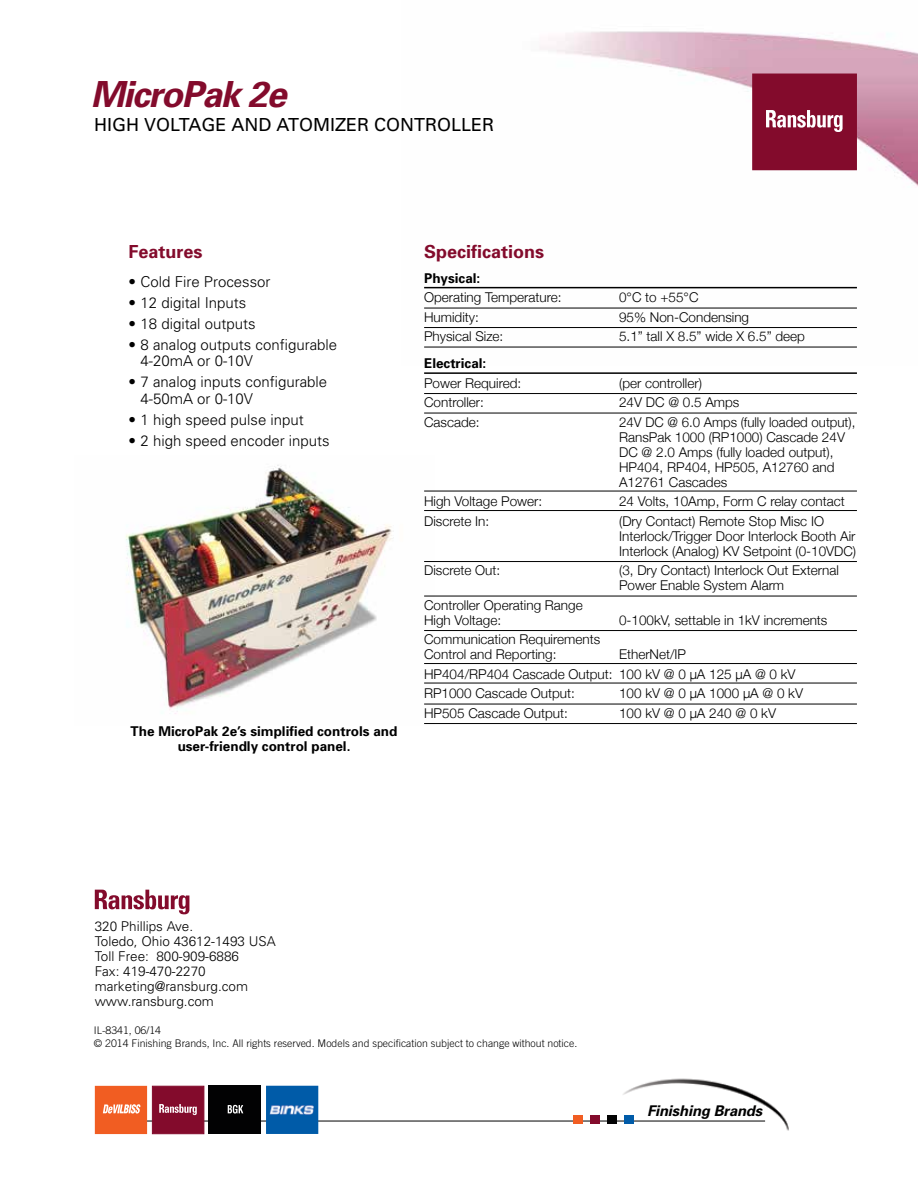
<style>
.page{position:relative;width:918px;height:1188px;background:#fff}
.page>*{position:absolute;margin:0;border:0;box-sizing:border-box;transform-origin:0 0}
.t1{font:italic 700 36px "Univers";letter-spacing:-.04em;color:#830b2c}
.t2{font:18px "Univers";color:#000}
.t3{font:700 18px "Univers";color:#830b2c}
.t4{font:300 15px/16.5px "Univers";color:#000}
.t5{font:italic 700 14.7px "Univers";letter-spacing:-.01em;color:#000}
.t6{font:300 13.5px/15px "Helvetica Neue";color:#000}
.t7{font:300 13.5px/15px "Univers";color:#000}
.t8{font:700 13.5px/15px "Univers";color:#000;text-align:center}
.t9{font:300 10.5px/12.6px "Trade Gothic";color:#000}
</style>
<div class="page">
<img style="left:424px;top:31px;width:494px;height:316px">
<img style="left:126px;top:465px;width:308px;height:260px">
<svg style="left:95px;top:890px;width:94px;height:24px"></svg>
<div style="left:752px;top:74px;width:105px;height:96px;background:#830b2c"></div>
<svg style="left:766px;top:110px;width:77px;height:22px"></svg>
<hr style="left:424px;top:287px;width:433px;height:1px;background:#000">
<hr style="left:424px;top:308px;width:433px;height:1px;background:#000">
<hr style="left:424px;top:327px;width:433px;height:1px;background:#000">
<hr style="left:424px;top:347px;width:433px;height:1px;background:#000">
<hr style="left:424px;top:372px;width:433px;height:2px;background:#000">
<hr style="left:424px;top:393px;width:433px;height:1px;background:#000">
<hr style="left:424px;top:413px;width:433px;height:1px;background:#000">
<hr style="left:424px;top:491px;width:433px;height:1px;background:#000">
<hr style="left:424px;top:510px;width:433px;height:1px;background:#000">
<hr style="left:424px;top:561px;width:433px;height:1px;background:#000">
<hr style="left:424px;top:596px;width:433px;height:1px;background:#000">
<hr style="left:424px;top:630px;width:433px;height:1px;background:#000">
<hr style="left:424px;top:663px;width:433px;height:1px;background:#000">
<hr style="left:424px;top:683px;width:433px;height:1px;background:#000">
<hr style="left:424px;top:704px;width:433px;height:1px;background:#000">
<hr style="left:424px;top:723px;width:433px;height:1px;background:#000">
<img style="left:619px;top:1078px;width:170px;height:53px">
<hr style="left:99px;top:1121px;width:666px;height:1px;background:#000">
<div style="left:574px;top:1116px;width:9px;height:8px;background:#f15d22"></div>
<div style="left:591px;top:1116px;width:9px;height:8px;background:#830b2c"></div>
<div style="left:607px;top:1116px;width:10px;height:8px;background:#020203"></div>
<div style="left:209px;top:1086px;width:52px;height:48px;background:#020203"></div>
<svg style="left:228px;top:1105px;width:15px;height:9px"></svg>
<div style="left:95px;top:1086px;width:52px;height:48px;background:#f15d22"></div>
<svg style="left:103px;top:1104px;width:38px;height:10px"></svg>
<div style="left:266px;top:1086px;width:52px;height:48px;background:#005ba8"></div>
<div style="left:624px;top:1116px;width:10px;height:8px;background:#005ba8"></div>
<div style="left:152px;top:1086px;width:52px;height:48px;background:#830b2c;border:1px solid #830b2c"></div>
<svg style="left:159px;top:1104px;width:38px;height:11px"></svg>
<img style="left:270px;top:1106px;width:43px;height:8px">
<h1 class="t1" style="left:91px;top:72px;width:197px">MicroPak 2e</h1>
<h2 class="t2" style="left:94px;top:114px;width:402px">HIGH VOLTAGE AND ATOMIZER CONTROLLER</h2>
<h2 class="t3" style="left:129px;top:240px;width:76px">Features</h2>
<h2 class="t3" style="left:424px;top:240px;width:122px">Specifications</h2>
<p class="t4" style="left:129px;top:273px;width:144px">• Cold Fire Processor</p>
<p class="t4" style="left:129px;top:294px;width:119px">• 12 digital Inputs</p>
<p class="t4" style="left:129px;top:315px;width:129px">• 18 digital outputs</p>
<p class="t4" style="left:141px;top:336px;width:198px;text-indent:-12px">• 8 analog outputs configurable<br>4-20mA or 0-10V</p>
<p class="t4" style="left:141px;top:373px;width:188px;text-indent:-12px">• 7 analog inputs configurable<br>4-50mA or 0-10V</p>
<p class="t4" style="left:129px;top:411px;width:177px">• 1 high speed pulse input</p>
<p class="t4" style="left:129px;top:432px;width:203px">• 2 high speed encoder inputs</p>
<p class="t8" style="left:131px;top:723px;width:268px">The MicroPak 2e’s simplified controls and user-friendly control panel.</p>
<p class="t8" style="left:424px;top:270px;width:58px">Physical:</p>
<p class="t6" style="left:424px;top:289px;width:139px">Operating Temperature:</p>
<p class="t6" style="left:619px;top:289px;width:81px">0°C to +55°C</p>
<p class="t6" style="left:424px;top:309px;width:56px">Humidity:</p>
<p class="t6" style="left:619px;top:309px;width:132px">95% Non-Condensing</p>
<p class="t6" style="left:424px;top:328px;width:81px">Physical Size:</p>
<p class="t6" style="left:619px;top:328px;width:187px">5.1” tall X 8.5” wide X 6.5” deep</p>
<p class="t8" style="left:424px;top:356px;width:64px">Electrical:</p>
<p class="t6" style="left:424px;top:375px;width:99px">Power Required:</p>
<p class="t6" style="left:619px;top:375px;width:84px">(per controller)</p>
<p class="t6" style="left:424px;top:394px;width:61px">Controller:</p>
<p class="t6" style="left:619px;top:394px;width:122px">24V DC @ 0.5 Amps</p>
<p class="t6" style="left:424px;top:414px;width:57px">Cascade:</p>
<p class="t6" style="left:619px;top:414px;width:238px">24V DC @ 6.0 Amps (fully loaded output),<br>RansPak 1000 (RP1000) Cascade 24V<br>DC @ 2.0 Amps (fully loaded output),<br>HP404, RP404, HP505, A12760 and<br>A12761 Cascades</p>
<p class="t6" style="left:424px;top:493px;width:120px">High Voltage Power:</p>
<p class="t6" style="left:619px;top:493px;width:227px">24 Volts, 10Amp, Form C relay contact</p>
<p class="t6" style="left:424px;top:513px;width:67px">Discrete In:</p>
<p class="t6" style="left:619px;top:513px;width:239px">(Dry Contact) Remote Stop Misc IO<br>Interlock/Trigger Door Interlock Booth Air<br>Interlock (Analog) KV Setpoint (0-10VDC)</p>
<p class="t6" style="left:424px;top:562px;width:78px">Discrete Out:</p>
<p class="t6" style="left:619px;top:562px;width:221px">(3, Dry Contact) Interlock Out External<br>Power Enable System Alarm</p>
<p class="t6" style="left:424px;top:597px;width:160px">Controller Operating Range<br>High Voltage:</p>
<p class="t6" style="left:619px;top:612px;width:210px">0-100kV, settable in 1kV increments</p>
<p class="t6" style="left:424px;top:631px;width:178px">Communication Requirements<br>Control and Reporting:</p>
<p class="t6" style="left:424px;top:644px;width:373px;line-height:19.5px;text-indent:195px">EtherNet/IP<br>HP404/RP404 Cascade Output: 100 kV @ 0 μA 125 μA @ 0 kV<br>RP1000 Cascade Output:</p>
<p class="t6" style="left:619px;top:685px;width:185px">100 kV @ 0 μA 1000 μA @ 0 kV</p>
<p class="t6" style="left:424px;top:705px;width:145px">HP505 Cascade Output:</p>
<p class="t6" style="left:619px;top:705px;width:158px">100 kV @ 0 μA 240 @ 0 kV</p>
<p class="t7" style="left:95px;top:919px;width:183px">320 Phillips Ave.<br>Toledo, Ohio 43612-1493 USA<br>Toll Free: 800-909-6886<br>Fax: 419-470-2270 marketing@ransburg.com www.ransburg.com</p>
<p class="t9" style="left:94px;top:1024px;width:485px">IL-8341, 06/14<br>© 2014 Finishing Brands, Inc. All rights reserved. Models and specification subject to change without notice.</p>
<p class="t5" style="left:647px;top:1101px;width:117px">Finishing Brands</p>
</div>
